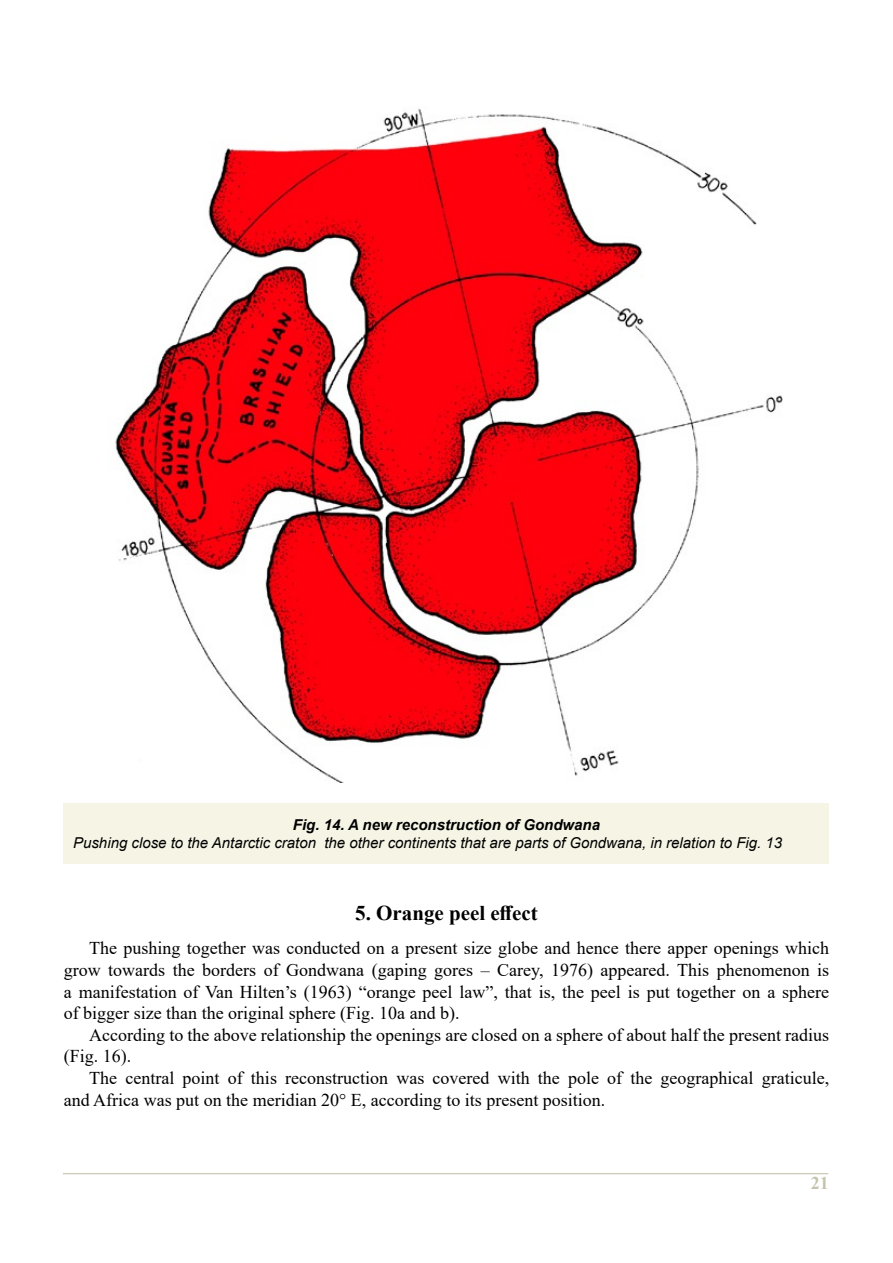
<style>
.page{position:relative;width:893px;height:1263px;background:#fff}
.page>*{position:absolute;margin:0;border:0;box-sizing:border-box;transform-origin:0 0}
.t1{font:700 21px "Times New Roman";color:#000}
.t2{font:18px/21.6px "Times New Roman";color:#000}
.t3{font:700 18px "Times New Roman";color:#c6c3ac}
.t4{font:italic 15px "Arial";color:#000}
.t5{font:italic 700 15px "Arial";color:#000}
</style>
<div class="page">
<hr style="left:63px;top:1173px;width:765px;height:1px;background:#c6c3ac">
<div style="left:64px;top:804px;width:765px;height:60px;background:#f6f4e5"></div>
<img style="left:115px;top:109px;width:668px;height:673px">
<p class="t5" style="left:293px;top:815px;width:309px">Fig. 14. A new reconstruction of Gondwana</p>
<p class="t4" style="left:73px;top:833px;width:711px">Pushing close to the Antarctic craton the other continents that are parts of Gondwana, in relation to Fig. 13</p>
<p class="t1" style="left:355px;top:898px;width:184px">5. Orange peel effect</p>
<p class="t2" style="left:64px;top:937px;width:767px;text-align:justify;text-indent:26px">The pushing together was conducted on a present size globe and hence there apper openings which grow towards the borders of Gondwana (gaping gores – Carey, 1976) appeared. This phenomenon is a manifestation of Van Hilten’s (1963) “orange peel law”, that is, the peel is put together on a sphere of bigger size than the original sphere (Fig. 10a and b).</p>
<p class="t2" style="left:64px;top:1023px;width:767px;text-indent:26px">According to the above relationship the openings are closed on a sphere of about half the present radius (Fig. 16).</p>
<p class="t2" style="left:64px;top:1066px;width:767px;text-indent:26px">The central point of this reconstruction was covered with the pole of the geographical graticule, and Africa was put on the meridian 20° E, according to its present position.</p>
<p class="t3" style="left:811px;top:1170px;width:19px">21</p>
</div>
